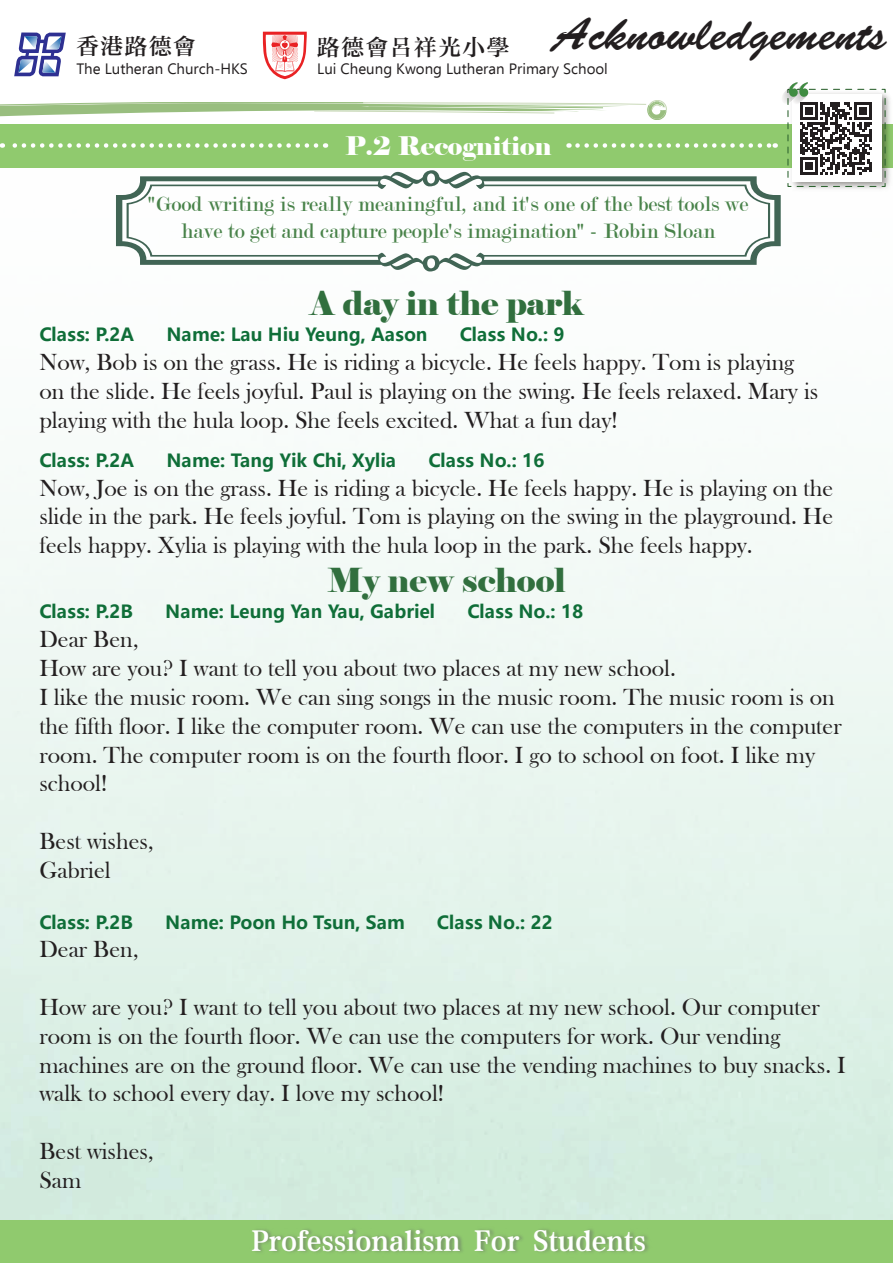
<style>
.page{position:relative;width:893px;height:1263px;background:#fff}
.page>*{position:absolute;margin:0;border:0;box-sizing:border-box;transform-origin:0 0}
.t1{font:46.05px "Brush Script Std";color:#221e1f}
.t2{font:33px "Elephant";letter-spacing:-.005em;color:#316f3e}
.t3{font:26.4px "FZZCYSB B51 0";color:#fff}
.t4{font:25.5px "Elephant";color:#fff}
.t5{font:24px/28.8px "Bask Old Face";color:#231f20}
.t6{font:22.5px "FZZYSB B51 0";letter-spacing:.075em;color:#221e1f}
.t7{font:22.35px/26.8px "Modern";color:#49834a;text-align:center}
.t8{font:700 18px "Microsoft Ya Hei";color:#0f6e38}
.t9{font:15px "Ebrima";color:#221e1f}
</style>
<div class="page">
<div style="left:0;top:124px;width:893px;height:1129px;background:linear-gradient(to bottom,#fff,#d2ebde)"></div>
<div style="left:0;top:1221px;width:893px;height:42px;background:#90ca6e"></div>
<img style="left:255px;top:1229px;width:394px;height:24px">
<img style="left:786px;top:94px;width:107px;height:100px">
<svg style="left:116px;top:188px;width:665px;height:83px"></svg>
<svg style="left:0;top:32px;width:886px;height:156px"></svg>
<p class="t6" style="left:76px;top:33px;width:121px">香港路德會</p>
<p class="t9" style="left:76px;top:57px;width:173px">The Lutheran Church-HKS</p>
<p class="t1" style="left:553px;top:8px;width:335px">Acknowledgements</p>
<p class="t6" style="left:317px;top:34px;width:194px">路德會呂祥光小學</p>
<p class="t9" style="left:317px;top:58px;width:292px">Lui Cheung Kwong Lutheran Primary School</p>
<p class="t4" style="left:345px;top:130px;width:208px">P.2 Recognition</p>
<p class="t7" style="left:148px;top:191px;width:602px">"Good writing is really meaningful, and it's one of the best tools we have to get and capture people's imagination" - Robin Sloan</p>
<p class="t2" style="left:310px;top:282px;width:274px">A day in the park</p>
<p class="t8" style="left:39px;top:322px;width:96px">Class: P.2A</p>
<p class="t8" style="left:166px;top:322px;width:263px">Name: Lau Hiu Yeung, Aason</p>
<p class="t8" style="left:460px;top:322px;width:106px">Class No.: 9</p>
<p class="t5" style="left:39px;top:348px;width:780px">Now, Bob is on the grass. He is riding a bicycle. He feels happy. Tom is playing on the slide. He feels joyful. Paul is playing on the swing. He feels relaxed. Mary is playing with the hula loop. She feels excited. What a fun day!</p>
<p class="t8" style="left:39px;top:448px;width:96px">Class: P.2A</p>
<p class="t8" style="left:166px;top:448px;width:231px">Name: Tang Yik Chi, Xylia</p>
<p class="t8" style="left:428px;top:448px;width:117px">Class No.: 16</p>
<p class="t5" style="left:39px;top:474px;width:795px;text-align:justify">Now, Joe is on the grass. He is riding a bicycle. He feels happy. He is playing on the slide in the park. He feels joyful. Tom is playing on the swing in the playground. He feels happy. Xylia is playing with the hula loop in the park. She feels happy.</p>
<p class="t2" style="left:327px;top:560px;width:240px">My new school</p>
<p class="t8" style="left:39px;top:599px;width:95px">Class: P.2B</p>
<p class="t8" style="left:165px;top:599px;width:272px">Name: Leung Yan Yau, Gabriel</p>
<p class="t8" style="left:467px;top:599px;width:117px">Class No.: 18</p>
<p class="t5" style="left:39px;top:626px;width:101px">Dear Ben,</p>
<p class="t5" style="left:39px;top:654px;width:638px">How are you? I want to tell you about two places at my new school.</p>
<p class="t5" style="left:39px;top:683px;width:804px">I like the music room. We can sing songs in the music room. The music room is on the fifth floor. I like the computer room. We can use the computers in the computer room. The computer room is on the fourth floor. I go to school on foot. I like my school!</p>
<p class="t5" style="left:39px;top:827px;width:116px">Best wishes,</p>
<p class="t5" style="left:39px;top:856px;width:73px">Gabriel</p>
<p class="t8" style="left:39px;top:910px;width:95px">Class: P.2B</p>
<p class="t8" style="left:165px;top:910px;width:241px">Name: Poon Ho Tsun, Sam</p>
<p class="t8" style="left:437px;top:910px;width:117px">Class No.: 22</p>
<p class="t5" style="left:39px;top:935px;width:101px">Dear Ben,</p>
<p class="t5" style="left:39px;top:993px;width:808px">How are you? I want to tell you about two places at my new school. Our computer room is on the fourth floor. We can use the computers for work. Our vending machines are on the ground floor. We can use the vending machines to buy snacks. I walk to school every day. I love my school!</p>
<p class="t5" style="left:39px;top:1137px;width:116px">Best wishes,</p>
<p class="t5" style="left:39px;top:1166px;width:43px">Sam</p>
<p class="t3" style="left:251px;top:1224px;width:396px">Professionalism For Students</p>
</div>
